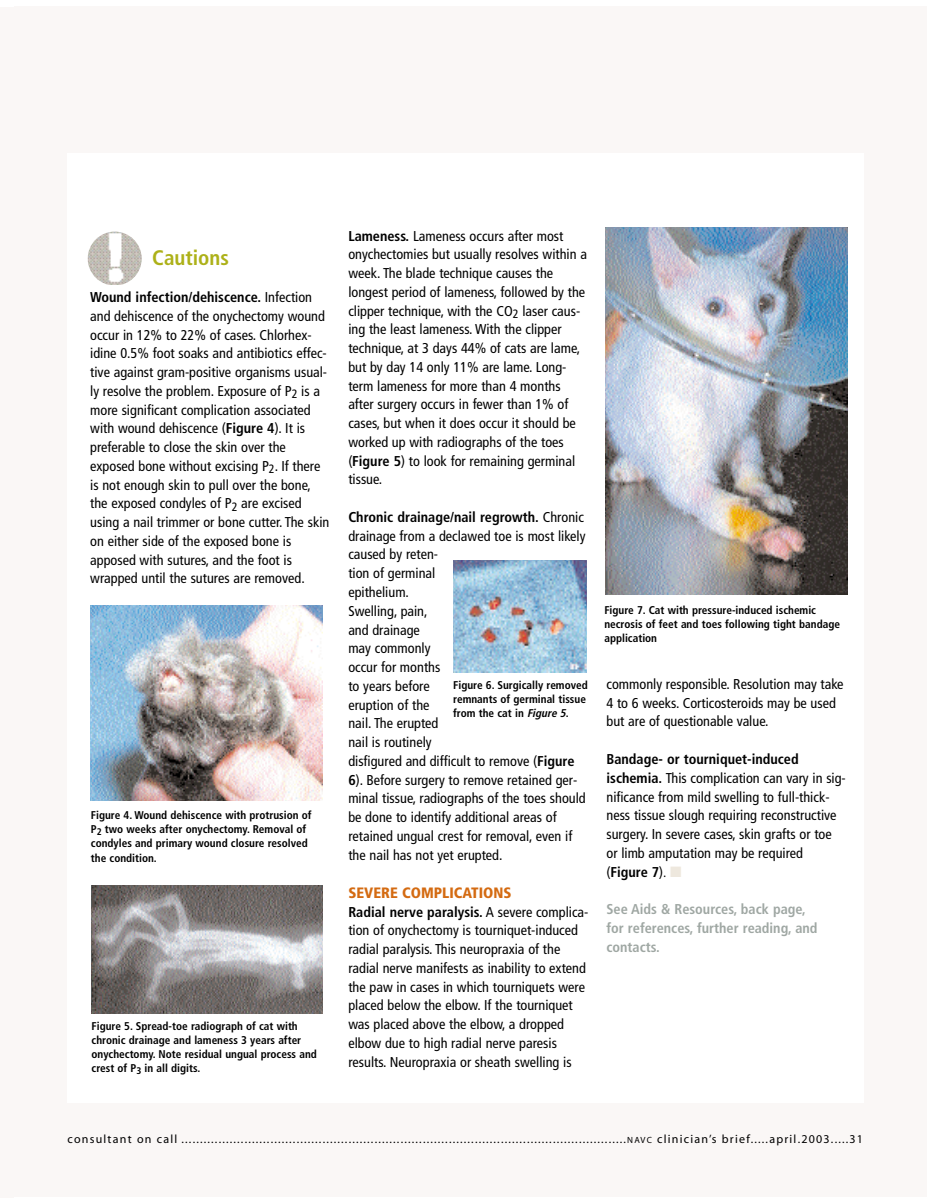
<style>
.page{position:relative;width:932px;height:1202px;background:#fff}
.page>*{position:absolute;margin:0;border:0;box-sizing:border-box;transform-origin:0 0}
.t1{font:700 condensed 21px "Frutiger";color:#adb119}
.t2{font:900 condensed 15px "Frutiger";color:#d46b12}
.t3{font:condensed 14.25px/18.8px "Frutiger";color:#000}
.t4{font:700 condensed 14.25px/18.8px "Frutiger";color:#9fa7a3}
.t5{font:12px "Myriad";letter-spacing:.1em;color:#000}
.t6{font:700 condensed 11.25px/14.2px "Frutiger";color:#000}
.s1{font-weight:700}
.s2{font-style:italic}
.s3{font-family:"Garamond";font-size:15px}
.s4{color:#eee8de}
.s5{font-size:9px}
</style>
<div class="page">
<div style="left:15px;top:6px;width:911px;height:1190px;background:#faf7f6"></div>
<div style="left:68px;top:153px;width:796px;height:950px;background:#fff"></div>
<img style="left:91px;top:605px;width:231px;height:195px">
<img style="left:92px;top:885px;width:230px;height:128px">
<img style="left:454px;top:560px;width:132px;height:112px">
<img style="left:605px;top:227px;width:242px;height:368px">
<div style="left:0;top:7px;width:14px;height:1190px;background:#faf7f6"></div>
<img style="left:88px;top:231px;width:54px;height:54px;border-radius:50%">
<h1 class="t1" style="left:152px;top:249px;width:78px">Cautions</h1>
<p class="t3" style="left:90px;top:289px;width:241px"><span class="s1">Wound infection/dehiscence.</span> Infection and dehiscence of the onychectomy wound occur in 12% to 22% of cases. Chlorhex&shy;idine 0.5% foot soaks and antibiotics effec&shy;tive against gram-positive organisms usual&shy;ly resolve the problem. Exposure of P<sub>2</sub> is a more significant complication associated with wound dehiscence (<span class="s1">Figure 4</span>). It is preferable to close the skin over the exposed bone without excising P<sub>2</sub>. If there is not enough skin to pull over the bone, the exposed condyles of P<sub>2</sub> are excised using a nail trimmer or bone cutter. The skin on either side of the exposed bone is apposed with sutures, and the foot is wrapped until the sutures are removed.</p>
<p class="t6" style="left:91px;top:808px;width:222px">Figure 4. Wound dehiscence with protrusion of P<sub>2</sub> two weeks after onychectomy. Removal of condyles and primary wound closure resolved the condition.</p>
<p class="t6" style="left:92px;top:1019px;width:227px">Figure 5. Spread-toe radiograph of cat with chronic drainage and lameness 3 years after onychectomy. Note residual ungual process and crest of P<sub>3</sub> in all digits.</p>
<p class="t3" style="left:348px;top:227px;width:240px"><span class="s1">Lameness.</span> Lameness occurs after most onychectomies but usually resolves within a week. The blade technique causes the longest period of lameness, followed by the clipper technique, with the CO<sub>2</sub> laser caus&shy;ing the least lameness. With the clipper technique, at 3 days 44% of cats are lame, but by day 14 only 11% are lame. Long&shy;term lameness for more than 4 months after surgery occurs in fewer than 1% of cases, but when it does occur it should be worked up with radiographs of the toes (<span class="s1">Figure 5</span>) to look for remaining germinal tissue.</p>
<p class="t3" style="left:348px;top:509px;width:239px"><span class="s1">Chronic drainage/nail regrowth.</span> Chronic drainage from a declawed toe is most likely caused by reten-<br>tion of germinal<br>epithelium.<br>Swelling, pain,<br>and drainage<br>may commonly<br>occur for months<br>to years before<br>eruption of the<br>nail. The erupted<br>nail is routinely<br>disfigured and difficult to remove (<span class="s1">Figure<br>6</span>). Before surgery to remove retained ger&shy;minal tissue, radiographs of the toes should be done to identify additional areas of retained ungual crest for removal, even if the nail has not yet erupted.</p>
<p class="t2" style="left:348px;top:886px;width:165px">SEVERE COMPLICATIONS</p>
<p class="t3" style="left:348px;top:903px;width:241px"><span class="s1">Radial nerve paralysis.</span> A severe complica&shy;tion of onychectomy is tourniquet-induced radial paralysis. This neuropraxia of the radial nerve manifests as inability to extend the paw in cases in which tourniquets were placed below the elbow. If the tourniquet was placed above the elbow, a dropped elbow due to high radial nerve paresis results. Neuropraxia or sheath swelling is</p>
<p class="t6" style="left:453px;top:679px;width:136px">Figure 6. Surgically removed remnants of germinal tissue from the cat in <span class="s2">Figure 5</span>.</p>
<p class="t6" style="left:604px;top:604px;width:237px">Figure 7. Cat with pressure-induced ischemic necrosis of feet and toes following tight bandage application</p>
<p class="t3" style="left:606px;top:676px;width:238px">commonly responsible. Resolution may take<br>4 to 6 weeks. Corticosteroids may be used but are of questionable value.</p>
<p class="t3" style="left:606px;top:751px;width:241px"><span class="s1">Bandage- or tourniquet-induced ischemia.</span> This complication can vary in sig&shy;nificance from mild swelling to full-thick&shy;ness tissue slough requiring reconstructive surgery. In severe cases, skin grafts or toe or limb amputation may be required (<span class="s1">Figure 7</span>)<span class="s3">.</span> <span class="s4">■</span></p>
<p class="t4" style="left:606px;top:901px;width:212px">See Aids &amp; Resources, back page, for references, further reading, and contacts.</p>
<p class="t5" style="left:68px;top:1134px;width:797px">consultant on call ........................................................................................................................<span class="s5">NAVC</span> clinician’s brief.....april.2003.....31</p>
</div>
